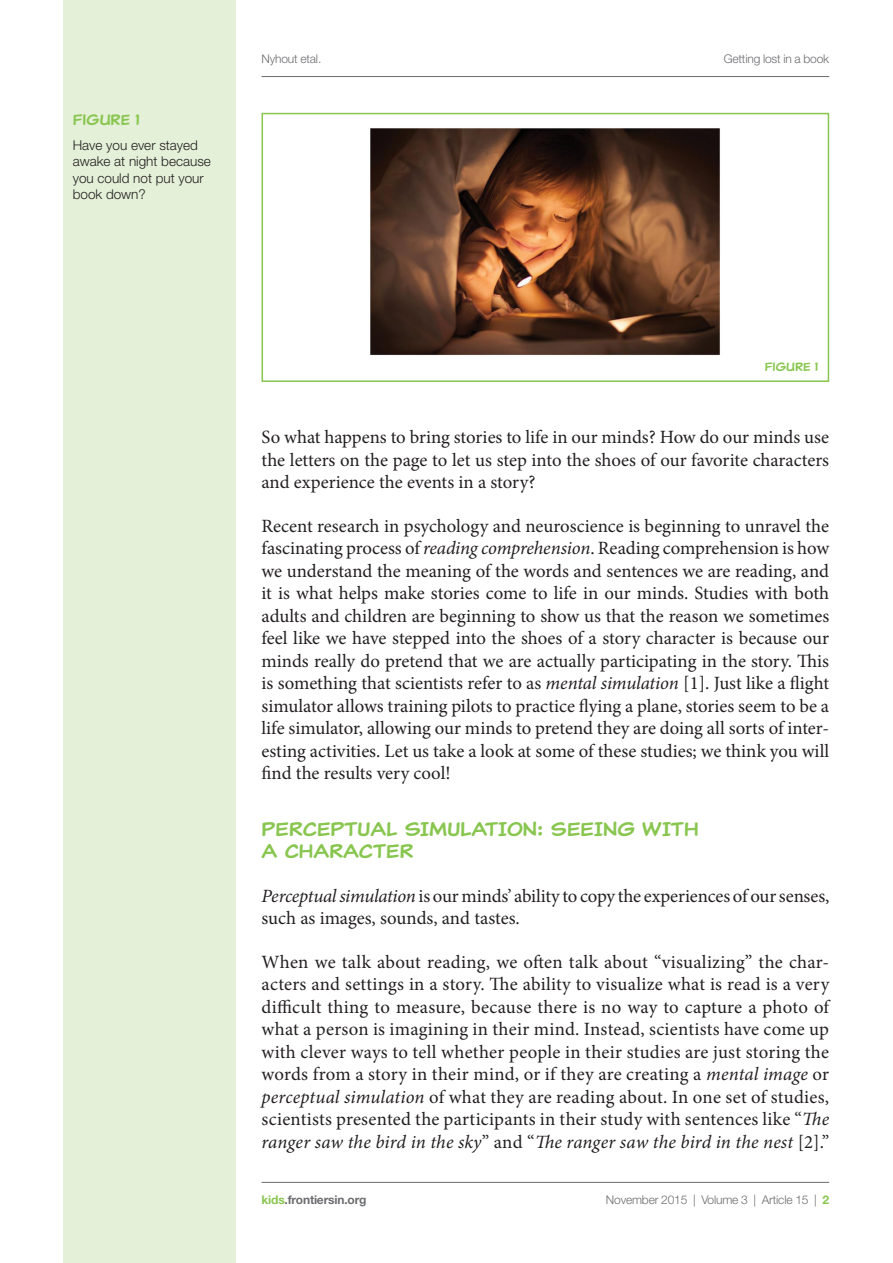
<style>
.page{position:relative;width:893px;height:1263px;background:#fff}
.page>*{position:absolute;margin:0;border:0;box-sizing:border-box;transform-origin:0 0}
.t1{font:19.5px/22.5px "Classic Comic";color:#89c650}
.t2{font:18.75px/22.5px "Minion Pro";color:#231f20;text-align:justify}
.t3{font:15px "Classic Comic";color:#89c650}
.t4{font:300 13.5px/16.5px "Helvetica Neue LT Std";color:#231f20}
.t5{font:300 12px "Helvetica Neue LT Std";letter-spacing:-.015em;color:#6c6d70}
.t6{font:700 12px "Helvetica Neue LT Std";letter-spacing:-.015em;color:#6c6d70}
.t7{font:12px "Classic Comic";color:#89c650}
.s1{font-style:italic}
.s2{color:#89c650}
.s3{font-weight:700;color:#89c650}
</style>
<div class="page">
<hr style="left:261px;top:76px;width:568px;height:1px;background:#6c6d70">
<div style="left:64px;top:0;width:172px;height:1263px;background:#e4f0d8"></div>
<hr style="left:261px;top:1182px;width:568px;height:1px;background:#6c6d70">
<img style="left:370px;top:128px;width:350px;height:228px">
<div style="left:261px;top:113px;width:568px;height:269px;border:2px solid #89c650"></div>
<p class="t3" style="left:73px;top:109px;width:69px">FIGURE 1</p>
<p class="t4" style="left:73px;top:136px;width:140px">Have you ever stayed awake at night because you could not put your book down?</p>
<p class="t5" style="left:261px;top:51px;width:61px">Nyhout etal.</p>
<p class="t5" style="left:724px;top:51px;width:107px">Getting lost in a book</p>
<p class="t7" style="left:765px;top:359px;width:55px">FIGURE 1</p>
<p class="t2" style="left:261px;top:426px;width:569px">So what happens to bring stories to life in our minds? How do our minds use the letters on the page to let us step into the shoes of our favorite characters and experience the events in a story?</p>
<p class="t2" style="left:261px;top:514px;width:569px">Recent research in psychology and neuroscience is beginning to unravel the fascinating process of <span class="s1">reading comprehension</span>. Reading comprehension is how we understand the meaning of the words and sentences we are reading, and it is what helps make stories come to life in our minds. Studies with both adults and children are beginning to show us that the reason we sometimes feel like we have stepped into the shoes of a story character is because our minds really do pretend that we are actually participating in the story. This is something that scientists refer to as <span class="s1">mental simulation</span> [1]. Just like a flight simulator allows training pilots to practice flying a plane, stories seem to be a life simulator, allowing our minds to pretend they are doing all sorts of inter&shy;esting activities. Let us take a look at some of these studies; we think you will find the results very cool!</p>
<p class="t1" style="left:261px;top:818px;width:439px">PERCEPTUAL SIMULATION: SEEING WITH<br>A CHARACTER</p>
<p class="t2" style="left:261px;top:884px;width:569px"><span class="s1">Perceptual simulation</span> is our minds’ ability to copy the experiences of our senses, such as images, sounds, and tastes.</p>
<p class="t2" style="left:261px;top:950px;width:569px">When we talk about reading, we often talk about “visualizing” the char&shy;acters and settings in a story. The ability to visualize what is read is a very difficult thing to measure, because there is no way to capture a photo of what a person is imagining in their mind. Instead, scientists have come up with clever ways to tell whether people in their studies are just storing the words from a story in their mind, or if they are creating a <span class="s1">mental image</span> or <span class="s1">perceptual simulation</span> of what they are reading about. In one set of studies, scientists presented the participants in their study with sentences like “<span class="s1">The ranger saw the bird in the sky</span>” and “<span class="s1">The ranger saw the bird in the nest</span> [2].”</p>
<p class="t6" style="left:261px;top:1192px;width:107px"><span class="s2">kids</span>.frontiersin.org</p>
<p class="t5" style="left:606px;top:1192px;width:225px">November 2015 | Volume 3 | Article 15 | <span class="s3">2</span></p>
</div>
